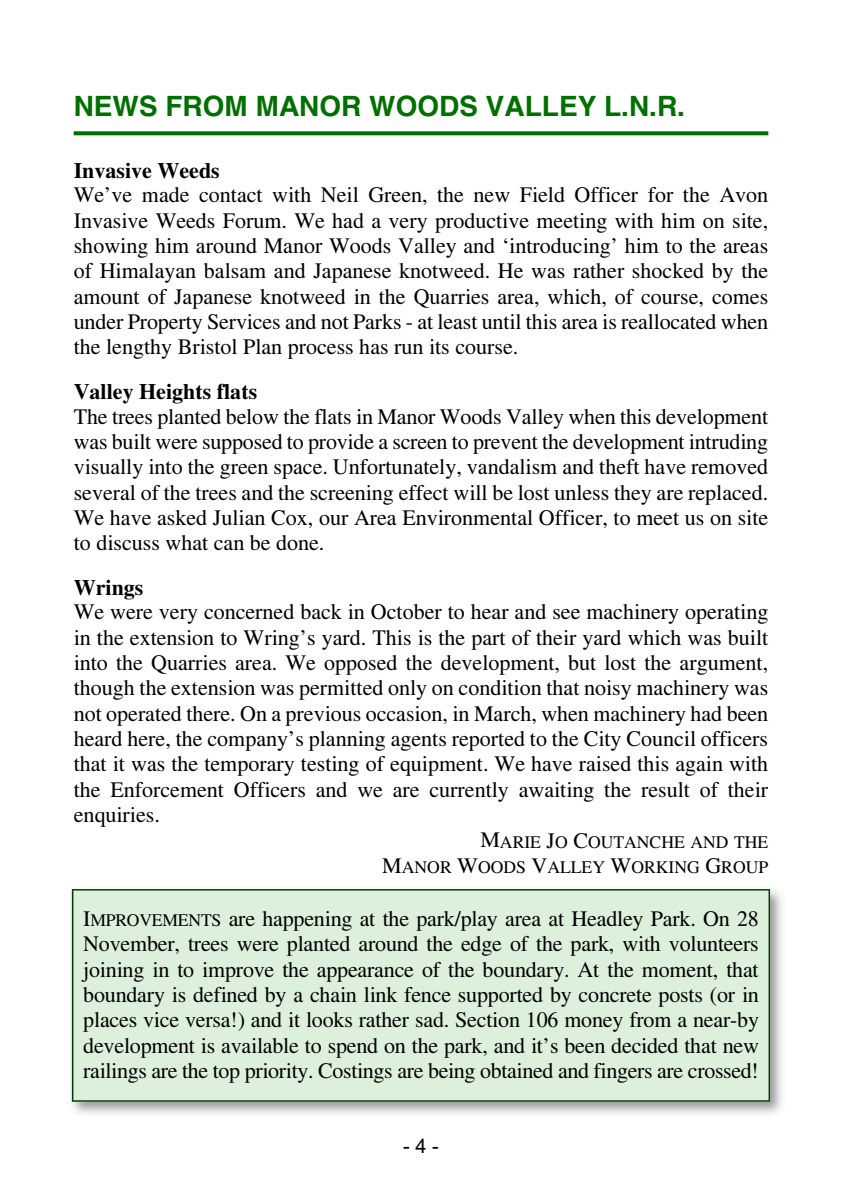
<style>
.page{position:relative;width:842px;height:1190px;background:#fff}
.page>*{position:absolute;margin:0;border:0;box-sizing:border-box;transform-origin:0 0}
.t1{font:700 28px "Helvetica";color:#007000}
.t2{font:22px/25.4px "Times";color:#000;text-align:justify}
.t3{font:700 22px "Times";color:#000}
.t4{font:20px "Arial";color:#000}
.t5{font:17.6px/25.4px "Times";color:#000;text-align:right}
.s1{font-size:22px}
.s2{font-size:17.6px}
</style>
<div class="page">
<img style="left:71px;top:889px;width:711px;height:225px">
<div style="left:72px;top:889px;width:698px;height:213px;background:#dcf0dc"></div>
<svg style="left:74px;top:131px;width:694px;height:4px;background:#147b14"></svg>
<p class="t1" style="left:74px;top:96px;width:613px">NEWS FROM MANOR WOODS VALLEY L.N.R.</p>
<p class="t3" style="left:74px;top:162px;width:148px">Invasive Weeds</p>
<p class="t2" style="left:74px;top:184px;width:696px">We’ve made contact with Neil Green, the new Field Officer for the Avon Invasive Weeds Forum. We had a very productive meeting with him on site, showing him around Manor Woods Valley and ‘introducing’ him to the areas of Himalayan balsam and Japanese knotweed. He was rather shocked by the amount of Japanese knotweed in the Quarries area, which, of course, comes under Property Services and not Parks - at least until this area is reallocated when the lengthy Bristol Plan process has run its course.</p>
<p class="t3" style="left:74px;top:384px;width:185px">Valley Heights flats</p>
<p class="t2" style="left:74px;top:406px;width:696px">The trees planted below the flats in Manor Woods Valley when this development was built were supposed to provide a screen to prevent the development intruding visually into the green space. Unfortunately, vandalism and theft have removed several of the trees and the screening effect will be lost unless they are replaced.<br>We have asked Julian Cox, our Area Environmental Officer, to meet us on site to discuss what can be done.</p>
<p class="t3" style="left:74px;top:579px;width:71px">Wrings</p>
<p class="t2" style="left:74px;top:601px;width:696px">We were very concerned back in October to hear and see machinery operating in the extension to Wring’s yard. This is the part of their yard which was built into the Quarries area. We opposed the development, but lost the argument, though the extension was permitted only on condition that noisy machinery was not operated there. On a previous occasion, in March, when machinery had been heard here, the company’s planning agents reported to the City Council officers that it was the temporary testing of equipment. We have raised this again with the Enforcement Officers and we are currently awaiting the result of their enquiries.</p>
<p class="t5" style="left:382px;top:831px;width:387px"><span class="s1">M</span>ARIE <span class="s1">J</span>O <span class="s1">C</span>OUTANCHE AND THE<br><span class="s1">M</span>ANOR <span class="s1">W</span>OODS <span class="s1">V</span>ALLEY <span class="s1">W</span>ORKING <span class="s1">G</span>ROUP</p>
<p class="t2" style="left:83px;top:908px;width:677px">I<span class="s2">MPROVEMENTS</span> are happening at the park/play area at Headley Park. On 28<br>November, trees were planted around the edge of the park, with volunteers joining in to improve the appearance of the boundary. At the moment, that boundary is defined by a chain link fence supported by concrete posts (or in places vice versa!) and it looks rather sad. Section 106 money from a near-by development is available to spend on the park, and it’s been decided that new railings are the top priority. Costings are being obtained and fingers are crossed!</p>
<p class="t4" style="left:403px;top:1135px;width:37px">- 4 -</p>
</div>
